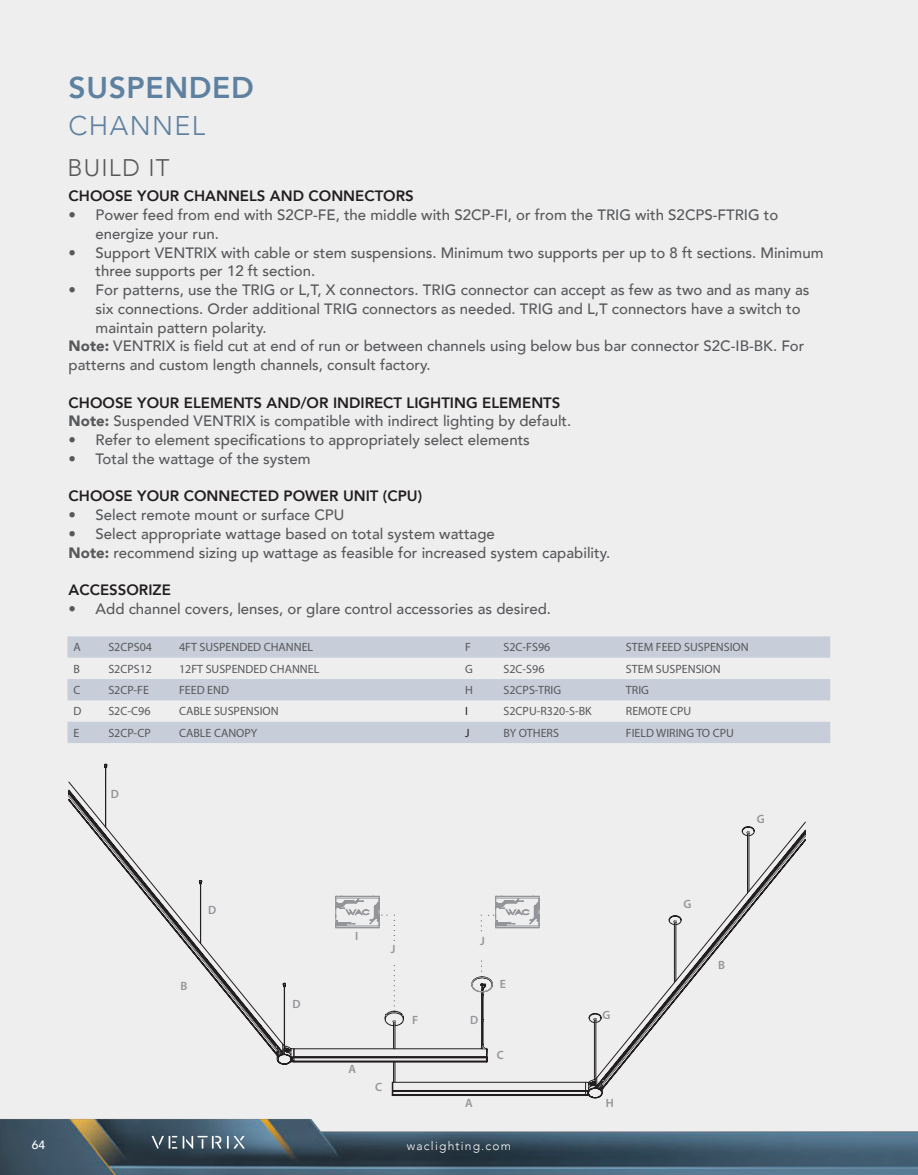
<style>
.page{position:relative;width:918px;height:1175px;background:#fff}
.page>*{position:absolute;margin:0;border:0;box-sizing:border-box;transform-origin:0 0}
.Title_in_Blue{font:800 30px "Avenir";letter-spacing:.02em;color:#5e81a0}
.Subtitle_in_blue{font:300 27px "Avenir";letter-spacing:.05em;color:#5e81a0}
.t1{font:300 24px "Avenir";letter-spacing:.05em;color:#57585a}
.t2{font:500 15px/18.8px "Avenir";color:#57585a}
.t3{font:800 15px "Avenir";color:#231f20}
.Table_Italic{font:12px "Myriad Pro";color:#57585a}
.Table_Italic-2{font:600 12px "Myriad Pro";color:#939598}
.t4{font:300 12px "Avenir";letter-spacing:.1em;color:#fff}
.t5{font:12px "Myriad Pro";color:#fff}
.Table_Italic-3{font:12px "Myriad Pro";color:#231f20}
.s1{font-weight:900}
.s2{font-family:"Avenir";font-weight:500}
</style>
<div class="page">
<div style="left:0;top:0;width:918px;height:1174px;background:#eeeeef"></div>
<img style="left:0;top:1119px;width:647px;height:55px">
<img style="left:647px;top:1131px;width:271px;height:43px">
<svg style="left:227px;top:1135px;width:18px;height:13px"></svg>
<svg style="left:183px;top:1135px;width:38px;height:13px"></svg>
<svg style="left:152px;top:1135px;width:25px;height:13px"></svg>
<svg style="left:68px;top:636px;width:762px;height:107px;fill:#c7ceda"></svg>
<svg style="left:391px;top:1093px;width:212px;height:6px"></svg>
<svg style="left:68px;top:794px;width:738px;height:299px"></svg>
<svg style="left:481px;top:915px;width:1px;height:16px"></svg>
<svg style="left:481px;top:961px;width:1px;height:16px"></svg>
<svg style="left:394px;top:965px;width:1px;height:47px"></svg>
<svg style="left:394px;top:915px;width:1px;height:26px"></svg>
<svg style="left:336px;top:896px;width:52px;height:31px"></svg>
<svg style="left:488px;top:896px;width:51px;height:31px"></svg>
<p class="Title_in_Blue" style="left:69px;top:64px;width:187px">SUSPENDED</p>
<p class="Subtitle_in_blue" style="left:69px;top:110px;width:138px">CHANNEL</p>
<p class="t1" style="left:68px;top:153px;width:104px">BUILD IT</p>
<p class="t3" style="left:69px;top:184px;width:347px">CHOOSE YOUR CHANNELS AND CONNECTORS</p>
<p class="t2" style="left:96px;top:205px;width:684px;text-indent:-27px">• Power feed from end with S2CP-FE, the middle with S2CP-FI, or from the TRIG with S2CPS-FTRIG to energize your run.</p>
<p class="t2" style="left:96px;top:242px;width:729px;text-indent:-27px">• Support VENTRIX with cable or stem suspensions. Minimum two supports per up to 8 ft sections. Minimum three supports per 12 ft section.</p>
<p class="t2" style="left:96px;top:280px;width:715px;text-indent:-27px">• For patterns, use the TRIG or L,T, X connectors. TRIG connector can accept as few as two and as many as six connections. Order additional TRIG connectors as needed. TRIG and L,T connectors have a switch to maintain pattern polarity.</p>
<p class="t2" style="left:69px;top:336px;width:737px"><span class="s1">Note:</span> VENTRIX is field cut at end of run or between channels using below bus bar connector S2C-IB-BK. For patterns and custom length channels, consult factory.</p>
<p class="t3" style="left:69px;top:391px;width:493px">CHOOSE YOUR ELEMENTS AND/OR INDIRECT LIGHTING ELEMENTS</p>
<p class="t2" style="left:69px;top:411px;width:504px"><span class="s1">Note:</span> Suspended VENTRIX is compatible with indirect lighting by default.</p>
<p class="t2" style="left:69px;top:430px;width:463px">• Refer to element specifications to appropriately select elements</p>
<p class="t2" style="left:69px;top:448px;width:244px">• Total the wattage of the system</p>
<p class="t3" style="left:69px;top:484px;width:355px">CHOOSE YOUR CONNECTED POWER UNIT (CPU)</p>
<p class="t2" style="left:69px;top:505px;width:277px">• Select remote mount or surface CPU</p>
<p class="t2" style="left:69px;top:523px;width:428px">• Select appropriate wattage based on total system wattage</p>
<p class="t2" style="left:69px;top:542px;width:543px"><span class="s1">Note:</span> recommend sizing up wattage as feasible for increased system capability.</p>
<p class="t3" style="left:69px;top:578px;width:104px">ACCESSORIZE</p>
<p class="t2" style="left:69px;top:598px;width:484px">• Add channel covers, lenses, or glare control accessories as desired.</p>
<p class="Table_Italic" style="left:74px;top:640px;width:9px">A</p>
<p class="Table_Italic" style="left:108px;top:640px;width:45px">S2CPS04</p>
<p class="Table_Italic" style="left:179px;top:640px;width:136px">4FT SUSPENDED CHANNEL</p>
<p class="Table_Italic" style="left:465px;top:640px;width:7px">F</p>
<p class="Table_Italic" style="left:504px;top:640px;width:48px">S2C-FS96</p>
<p class="Table_Italic" style="left:626px;top:640px;width:124px">STEM FEED SUSPENSION</p>
<p class="Table_Italic" style="left:74px;top:661px;width:8px">B</p>
<p class="Table_Italic" style="left:108px;top:661px;width:45px">S2CPS12</p>
<p class="Table_Italic" style="left:179px;top:661px;width:142px">12FT SUSPENDED CHANNEL</p>
<p class="Table_Italic" style="left:465px;top:661px;width:9px">G</p>
<p class="Table_Italic" style="left:504px;top:661px;width:42px">S2C-S96</p>
<p class="Table_Italic" style="left:626px;top:661px;width:96px">STEM SUSPENSION</p>
<p class="Table_Italic" style="left:74px;top:682px;width:8px">C</p>
<p class="Table_Italic" style="left:108px;top:682px;width:42px">S2CP-FE</p>
<p class="Table_Italic" style="left:179px;top:682px;width:51px">FEED END</p>
<p class="Table_Italic" style="left:465px;top:682px;width:9px">H</p>
<p class="Table_Italic" style="left:504px;top:682px;width:59px">S2CPS-TRIG</p>
<p class="Table_Italic" style="left:626px;top:682px;width:25px">TRIG</p>
<p class="Table_Italic" style="left:74px;top:704px;width:9px">D</p>
<p class="Table_Italic" style="left:108px;top:704px;width:44px">S2C-C96</p>
<p class="Table_Italic" style="left:179px;top:704px;width:101px">CABLE SUSPENSION</p>
<p class="Table_Italic-3" style="left:465px;top:704px;width:4px">I</p>
<p class="Table_Italic" style="left:504px;top:704px;width:90px">S2CPU-R320-S-BK</p>
<p class="Table_Italic" style="left:626px;top:704px;width:67px">REMOTE CPU</p>
<p class="Table_Italic" style="left:74px;top:725px;width:7px">E</p>
<p class="Table_Italic" style="left:108px;top:725px;width:44px">S2CP-CP</p>
<p class="Table_Italic" style="left:179px;top:725px;width:80px">CABLE CANOPY</p>
<p class="Table_Italic-3" style="left:465px;top:725px;width:6px">J</p>
<p class="Table_Italic" style="left:504px;top:725px;width:57px">BY OTHERS</p>
<p class="Table_Italic" style="left:626px;top:725px;width:109px">FIELD WIRING TO CPU</p>
<p class="Table_Italic-2" style="left:111px;top:786px;width:10px">D</p>
<p class="Table_Italic-2" style="left:208px;top:902px;width:10px">D</p>
<p class="Table_Italic-2" style="left:181px;top:977px;width:8px">B</p>
<p class="Table_Italic-2" style="left:293px;top:996px;width:10px">D</p>
<p class="Table_Italic-2" style="left:355px;top:928px;width:5px">I</p>
<p class="Table_Italic-2" style="left:391px;top:941px;width:6px">J</p>
<p class="Table_Italic-2" style="left:348px;top:1061px;width:9px">A</p>
<p class="Table_Italic-2" style="left:375px;top:1079px;width:9px">C</p>
<p class="Table_Italic-2" style="left:412px;top:1012px;width:8px">F</p>
<p class="Table_Italic-2" style="left:480px;top:933px;width:6px">J</p>
<p class="Table_Italic-2" style="left:470px;top:1012px;width:10px">D</p>
<p class="Table_Italic-2" style="left:500px;top:976px;width:8px">E</p>
<p class="Table_Italic-2" style="left:497px;top:1047px;width:9px">C</p>
<p class="Table_Italic-2" style="left:465px;top:1095px;width:9px">A</p>
<p class="t5" style="left:27px;top:1135px;width:20px">64<span class="s2">64</span></p>
<p class="t4" style="left:407px;top:1138px;width:106px">waclighting.com</p>
<p class="Table_Italic-2" style="left:602px;top:1006px;width:9px">G</p>
<p class="Table_Italic-2" style="left:606px;top:1095px;width:10px">H</p>
<p class="Table_Italic-2" style="left:683px;top:896px;width:9px">G</p>
<p class="Table_Italic-2" style="left:718px;top:957px;width:8px">B</p>
<p class="Table_Italic-2" style="left:757px;top:811px;width:9px">G</p>
</div>
